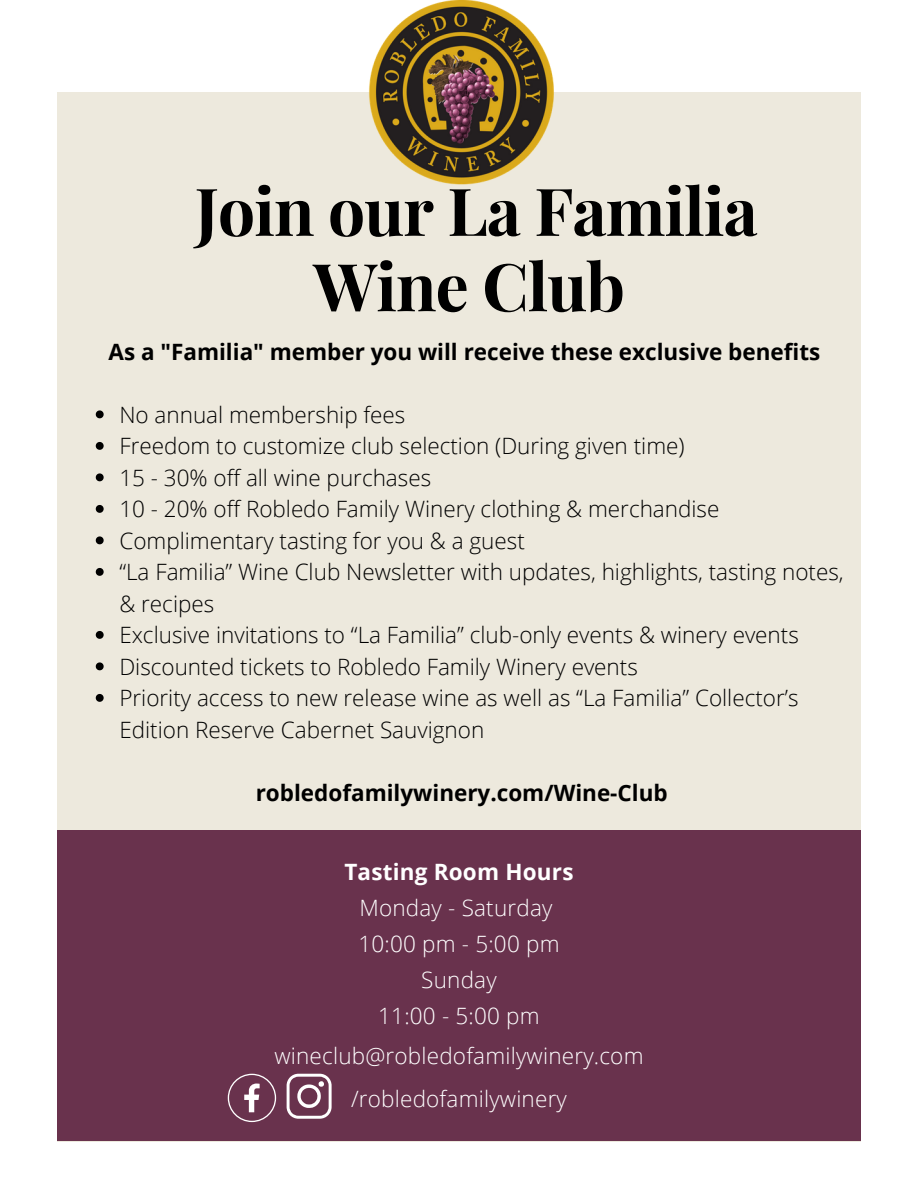
<style>
.page{position:relative;width:918px;height:1188px;background:#fff}
.page>*{position:absolute;margin:0;border:0;box-sizing:border-box;transform-origin:0 0}
.t1{font:700 66px/75.3px "Playfair Display";letter-spacing:-.015em;color:#000;text-align:center}
.t2{font:300 22.5px/31.5px "Open Sans";color:#000}
.t3{font:300 22.5px/36px "Open Sans";letter-spacing:.01em;color:#fff;text-align:center}
.t4{font:700 22.5px "Open Sans";color:#000}
.t5{font:700 22.5px "Open Sans";letter-spacing:.01em;color:#fff}
</style>
<div class="page">
<div style="left:57px;top:92px;width:803px;height:1049px;background:#ede9dd"></div>
<img style="left:368px;top:0;width:186px;height:185px">
<div style="left:57px;top:830px;width:803px;height:311px;background:#69324d"></div>
<svg style="left:96px;top:410px;width:8px;height:8px"></svg>
<svg style="left:96px;top:442px;width:8px;height:8px"></svg>
<svg style="left:96px;top:473px;width:8px;height:8px"></svg>
<svg style="left:96px;top:505px;width:8px;height:8px"></svg>
<svg style="left:96px;top:536px;width:8px;height:8px"></svg>
<svg style="left:96px;top:568px;width:8px;height:8px"></svg>
<svg style="left:96px;top:631px;width:8px;height:8px"></svg>
<svg style="left:96px;top:662px;width:8px;height:8px"></svg>
<svg style="left:96px;top:694px;width:8px;height:8px"></svg>
<svg style="left:227px;top:1073px;width:105px;height:49px"></svg>
<h1 class="t1" style="left:195px;top:171px;width:564px">Join our La Familia<br>Wine Club</h1>
<p class="t4" style="left:109px;top:336px;width:713px">As a "Familia" member you will receive these exclusive benefits</p>
<p class="t2" style="left:119px;top:398px;width:726px">No annual membership fees<br>Freedom to customize club selection (During given time)<br>15 - 30% off all wine purchases<br>10 - 20% off Robledo Family Winery clothing &amp; merchandise Complimentary tasting for you &amp; a guest<br>“La Familia” Wine Club Newsletter with updates, highlights, tasting notes, &amp; recipes<br>Exclusive invitations to “La Familia” club-only events &amp; winery events Discounted tickets to Robledo Family Winery events<br>Priority access to new release wine as well as “La Familia” Collector’s Edition Reserve Cabernet Sauvignon</p>
<p class="t4" style="left:256px;top:777px;width:414px">robledofamilywinery.com/Wine-Club</p>
<p class="t5" style="left:344px;top:856px;width:231px">Tasting Room Hours</p>
<p class="t3" style="left:358px;top:890px;width:203px">Monday - Saturday<br>10:00 pm - 5:00 pm<br>Sunday<br>11:00 - 5:00 pm</p>
<p class="t3" style="left:274px;top:1034px;width:371px;line-height:42.8px">wineclub@robledofamilywinery.com /robledofamilywinery</p>
</div>
